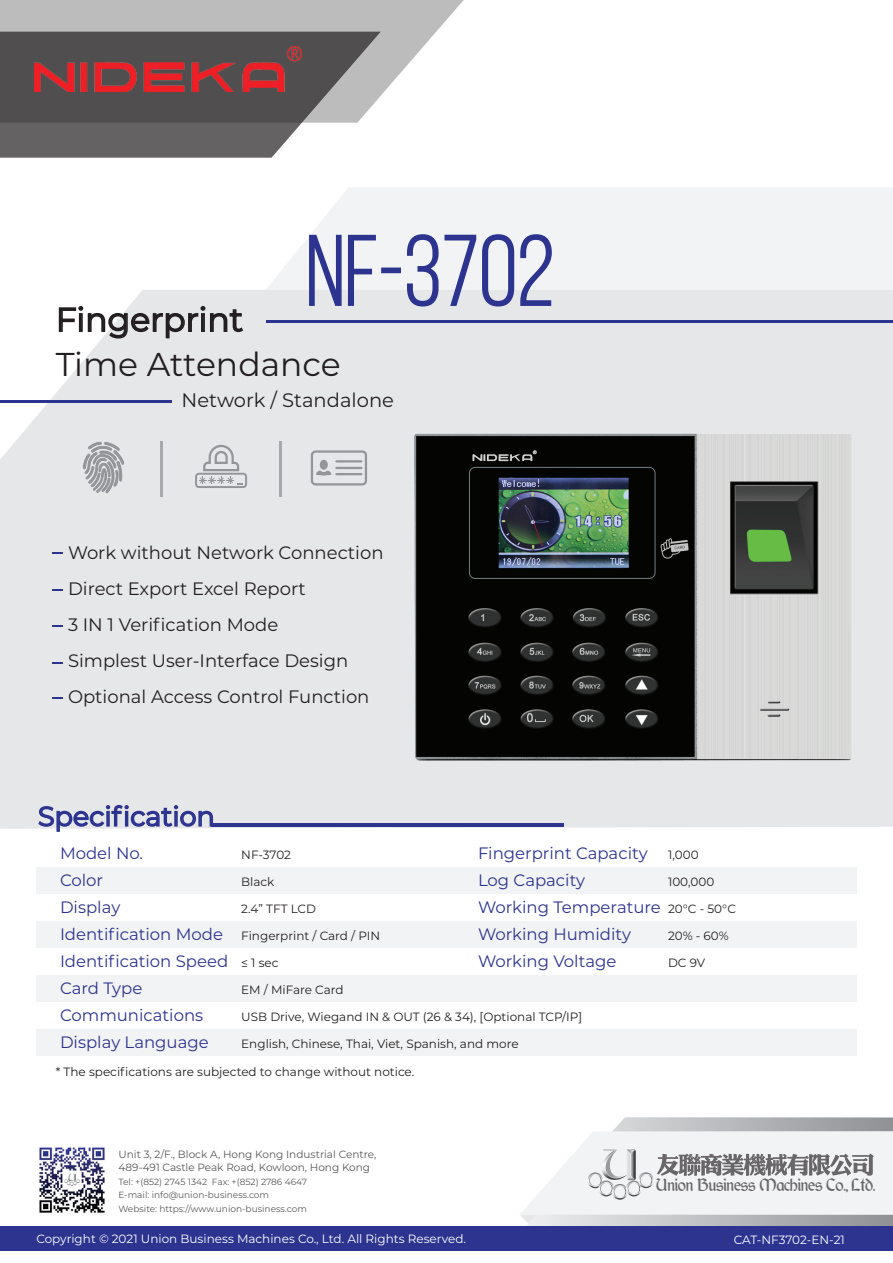
<style>
.page{position:relative;width:893px;height:1263px;background:#fff}
.page>*{position:absolute;margin:0;border:0;box-sizing:border-box;transform-origin:0 0}
.t1{font:99.45px "Bebas Neue";color:#2d3490}
.t2{font:33px/45px "Montserrat";color:#231f20}
.t3{font:27px "Montserrat";color:#2d3490}
.t4{font:19.5px "Montserrat";color:#231f20}
.t5{font:18px/36px "Montserrat";color:#231f20}
.t6{font:16.5px/27px "Montserrat";color:#2d3490}
.t7{font:15.75px "Landes Fraktur";letter-spacing:-.015em;color:#686669;scale:.83 1}
.t8{font:12px "Montserrat";color:#231f20}
.t9{font:12px "Montserrat";color:#fff}
.t10{font:10.5px/13.5px "Montserrat";color:#57585a}
.t11{font:9px/13.5px "Montserrat";color:#57585a}
</style>
<div class="page">
<svg style="left:520px;top:1117px;width:373px;height:110px"></svg>
<svg style="left:266px;top:188px;width:627px;height:102px;fill:#f2f3f4"></svg>
<svg style="left:0;top:123px;width:302px;height:35px;background:#6d6b6c"></svg>
<div style="left:0;top:290px;width:893px;height:539px;background:#e6e7e9"></div>
<svg style="left:0;top:0;width:464px;height:123px;background:#999797"></svg>
<div style="left:0;top:1227px;width:893px;height:24px;background:#2d3490"></div>
<div style="left:36px;top:867px;width:821px;height:27px;background:#f2f3f4"></div>
<div style="left:36px;top:921px;width:821px;height:27px;background:#f2f3f4"></div>
<div style="left:36px;top:975px;width:821px;height:27px;background:#f2f3f4"></div>
<div style="left:36px;top:1029px;width:821px;height:26px;background:#f2f3f4"></div>
<svg style="left:37px;top:804px;width:177px;height:28px;background:#b5b7d2"></svg>
<hr style="left:212px;top:823px;width:352px;height:3px;background:#2d3490">
<img style="left:35px;top:46px;width:266px;height:45px">
<svg style="left:308px;top:234px;width:69px;height:73px"></svg>
<div style="left:381px;top:268px;width:20px;height:5px;border:2px solid #2d3490"></div>
<svg style="left:406px;top:233px;width:147px;height:74px"></svg>
<svg style="left:58px;top:306px;width:186px;height:33px"></svg>
<hr style="left:0;top:400px;width:172px;height:2px;background:#2d3490">
<svg style="left:52px;top:552px;width:10px;height:2px"></svg>
<hr style="left:266px;top:321px;width:627px;height:2px;background:#2d3490">
<svg style="left:82px;top:441px;width:42px;height:65px;background:#c2c4c6"></svg>
<div style="left:195px;top:473px;width:52px;height:15px;border:2px solid #939598;border-radius:3px"></div>
<div style="left:311px;top:450px;width:56px;height:35px;border:2px solid #939598;border-radius:4px"></div>
<svg style="left:316px;top:460px;width:47px;height:15px"></svg>
<svg style="left:199px;top:444px;width:44px;height:41px;background:#cecfd1"></svg>
<hr style="left:161px;top:441px;width:2px;height:55px;background:#a8a9ad">
<hr style="left:280px;top:441px;width:2px;height:55px;background:#a8a9ad">
<img style="left:395px;top:359px;width:475px;height:470px">
<img style="left:39px;top:1147px;width:66px;height:66px">
<h1 class="t1" style="left:306px;top:218px;width:250px">NF-3702</h1>
<h2 class="t2" style="left:56px;top:296px;width:287px">Fingerprint<br>Time Attendance</h2>
<h3 class="t4" style="left:182px;top:387px;width:214px">Network / Standalone</h3>
<h3 class="t5" style="left:68px;top:534px;width:317px">Work without Network Connection<br>Direct Export Excel Report<br>3 IN 1 Verification Mode<br>Simplest User-Interface Design<br>Optional Access Control Function</h3>
<h3 class="t3" style="left:38px;top:798px;width:178px">Specification</h3>
<h3 class="t6" style="left:60px;top:839px;width:170px">Model No.<br>Color<br>Display<br>Identification Mode<br>Identification Speed<br>Card Type<br>Communications<br>Display Language</h3>
<p class="t8" style="left:241px;top:847px;width:51px">NF-3702</p>
<h3 class="t6" style="left:478px;top:839px;width:184px">Fingerprint Capacity<br>Log Capacity<br>Working Temperature<br>Working Humidity<br>Working Voltage</h3>
<p class="t8" style="left:668px;top:847px;width:32px">1,000</p>
<p class="t8" style="left:668px;top:874px;width:48px">100,000</p>
<p class="t8" style="left:668px;top:901px;width:69px">20°C - 50°C</p>
<p class="t8" style="left:668px;top:928px;width:62px">20% - 60%</p>
<p class="t8" style="left:668px;top:955px;width:39px">DC 9V</p>
<p class="t8" style="left:241px;top:874px;width:35px">Black</p>
<p class="t8" style="left:241px;top:901px;width:76px">2.4” TFT LCD</p>
<p class="t8" style="left:241px;top:928px;width:141px">Fingerprint / Card / PIN</p>
<p class="t8" style="left:241px;top:955px;width:39px">≤ 1 sec</p>
<p class="t8" style="left:241px;top:982px;width:104px">EM / MiFare Card</p>
<p class="t8" style="left:241px;top:1009px;width:342px">USB Drive, Wiegand IN &amp; OUT (26 &amp; 34), [Optional TCP/IP]</p>
<p class="t8" style="left:241px;top:1036px;width:279px">English, Chinese, Thai, Viet, Spanish, and more</p>
<p class="t8" style="left:56px;top:1063px;width:360px">* The specifications are subjected to change without notice.</p>
<p class="t10" style="left:118px;top:1147px;width:259px">Unit 3, 2/F., Block A, Hong Kong Industrial Centre,<br>489-491 Castle Peak Road, Kowloon, Hong Kong</p>
<p class="t11" style="left:118px;top:1174px;width:190px">Tel: +(852) 2745 1342 Fax: +(852) 2786 4647<br>E-mail: info@union-business.com<br>Website: https://www.union-business.com</p>
<h3 class="t7" style="left:656px;top:1173px;width:266px">Union Business Machines Co., Ltd.</h3>
<p class="t9" style="left:36px;top:1230px;width:431px">Copyright © 2021 Union Business Machines Co., Ltd. All Rights Reserved.</p>
<p class="t9" style="left:734px;top:1231px;width:113px">CAT-NF3702-EN-21</p>
</div>
